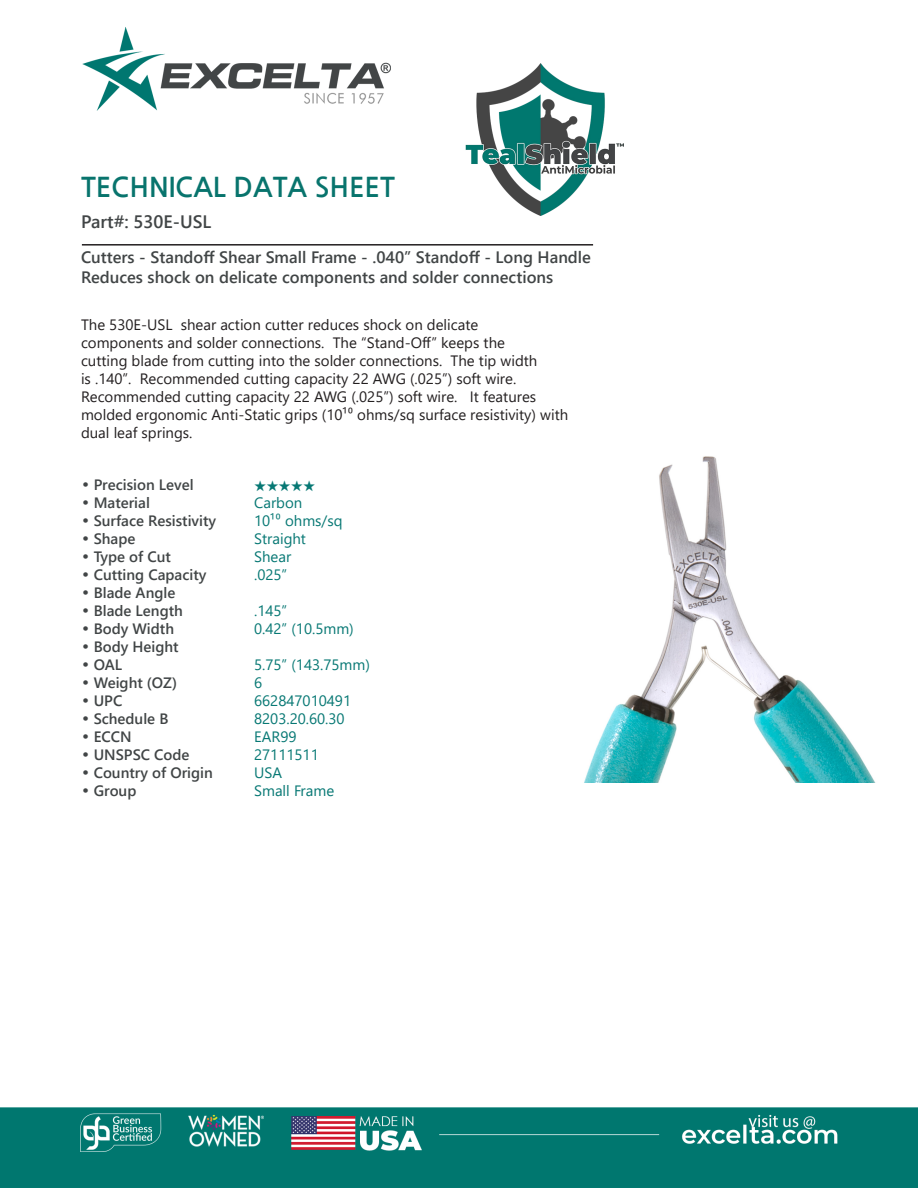
<style>
.page{position:relative;width:918px;height:1188px;background:#fff}
.page>*{position:absolute;margin:0;border:0;box-sizing:border-box;transform-origin:0 0}
.t1{font:700 27px "Nanum Gothic";color:#08746d}
.t2{font:700 18px "Yu Gothic UI";color:#414546}
.t3{font:700 16.5px "Yu Gothic UI";color:#414546}
.t4{font:15px/18px "Yu Gothic UI";color:#231f20}
.CT_s_CTM{font:700 15px "Yu Gothic UI";color:#414546}
.CT_s_CTM-2{font:15px "Yu Gothic UI";color:#077874}
.CT_s_CTM-3{font:500 15px "ITC Zapf Dingbats";color:#077874}
.s1{font-family:"Century Gothic";font-weight:400}
</style>
<div class="page">
<img style="left:0;top:27px;width:918px;height:1161px">
<img style="left:558px;top:412px;width:333px;height:371px">
<hr style="left:82px;top:244px;width:511px;height:2px;background:#231f20">
<img style="left:465px;top:64px;width:159px;height:151px">
<p class="t1" style="left:81px;top:173px;width:315px">TECHNICAL DATA SHEET</p>
<p class="t2" style="left:81px;top:212px;width:132px">Part#: 530E-USL</p>
<p class="t3" style="left:81px;top:247px;width:511px">Cutters - Standoff Shear Small Frame - .040” Standoff - Long Handle</p>
<p class="t3" style="left:81px;top:267px;width:474px">Reduces shock on delicate components and solder connections</p>
<p class="t4" style="left:81px;top:313px;width:489px">The 530E-USL shear action cutter reduces shock on delicate<br>components and solder connections. The “Stand-Off” keeps the<br>cutting blade from cutting into the solder connections. The tip width<br>is .140”. Recommended cutting capacity 22 AWG (.025”) soft wire.<br>Recommended cutting capacity 22 AWG (.025”) soft wire. It features molded ergonomic Anti-Static grips (10¹⁰ ohms/sq surface resistivity) with dual leaf springs.</p>
<p class="CT_s_CTM" style="left:81px;top:476px;width:114px"><span class="s1">•</span> Precision Level</p>
<p class="CT_s_CTM-3" style="left:254px;top:479px;width:63px">★★★★★</p>
<p class="CT_s_CTM" style="left:81px;top:494px;width:70px"><span class="s1">•</span> Material</p>
<p class="CT_s_CTM-2" style="left:254px;top:489px;width:50px">Carbon</p>
<p class="CT_s_CTM" style="left:81px;top:512px;width:137px"><span class="s1">•</span> Surface Resistivity</p>
<p class="CT_s_CTM-2" style="left:254px;top:507px;width:90px">10¹⁰ ohms/sq</p>
<p class="CT_s_CTM" style="left:81px;top:530px;width:56px"><span class="s1">•</span> Shape</p>
<p class="CT_s_CTM-2" style="left:254px;top:525px;width:53px">Straight</p>
<p class="CT_s_CTM" style="left:81px;top:548px;width:92px"><span class="s1">•</span> Type of Cut</p>
<p class="CT_s_CTM-2" style="left:254px;top:543px;width:39px">Shear</p>
<p class="CT_s_CTM" style="left:81px;top:566px;width:127px"><span class="s1">•</span> Cutting Capacity</p>
<p class="CT_s_CTM-2" style="left:254px;top:561px;width:35px">.025”</p>
<p class="CT_s_CTM" style="left:81px;top:584px;width:96px"><span class="s1">•</span> Blade Angle</p>
<p class="CT_s_CTM" style="left:81px;top:602px;width:103px"><span class="s1">•</span> Blade Length</p>
<p class="CT_s_CTM-2" style="left:254px;top:597px;width:35px">.145”</p>
<p class="CT_s_CTM" style="left:81px;top:620px;width:95px"><span class="s1">•</span> Body Width</p>
<p class="CT_s_CTM-2" style="left:254px;top:615px;width:101px">0.42” (10.5mm)</p>
<p class="CT_s_CTM" style="left:81px;top:638px;width:99px"><span class="s1">•</span> Body Height</p>
<p class="CT_s_CTM" style="left:81px;top:656px;width:43px"><span class="s1">•</span> OAL</p>
<p class="CT_s_CTM-2" style="left:254px;top:651px;width:117px">5.75” (143.75mm)</p>
<p class="CT_s_CTM" style="left:81px;top:674px;width:98px"><span class="s1">•</span> Weight (OZ)</p>
<p class="CT_s_CTM-2" style="left:254px;top:669px;width:10px">6</p>
<p class="CT_s_CTM" style="left:81px;top:692px;width:43px"><span class="s1">•</span> UPC</p>
<p class="CT_s_CTM-2" style="left:254px;top:687px;width:99px">662847010491</p>
<p class="CT_s_CTM" style="left:81px;top:710px;width:89px"><span class="s1">•</span> Schedule B</p>
<p class="CT_s_CTM-2" style="left:254px;top:705px;width:92px">8203.20.60.30</p>
<p class="CT_s_CTM" style="left:81px;top:728px;width:52px"><span class="s1">•</span> ECCN</p>
<p class="CT_s_CTM-2" style="left:254px;top:723px;width:44px">EAR99</p>
<p class="CT_s_CTM" style="left:81px;top:746px;width:110px"><span class="s1">•</span> UNSPSC Code</p>
<p class="CT_s_CTM-2" style="left:254px;top:741px;width:66px">27111511</p>
<p class="CT_s_CTM" style="left:81px;top:764px;width:133px"><span class="s1">•</span> Country of Origin</p>
<p class="CT_s_CTM-2" style="left:254px;top:759px;width:29px">USA</p>
<p class="CT_s_CTM" style="left:81px;top:782px;width:57px"><span class="s1">•</span> Group</p>
<p class="CT_s_CTM-2" style="left:254px;top:777px;width:82px">Small Frame</p>
</div>
